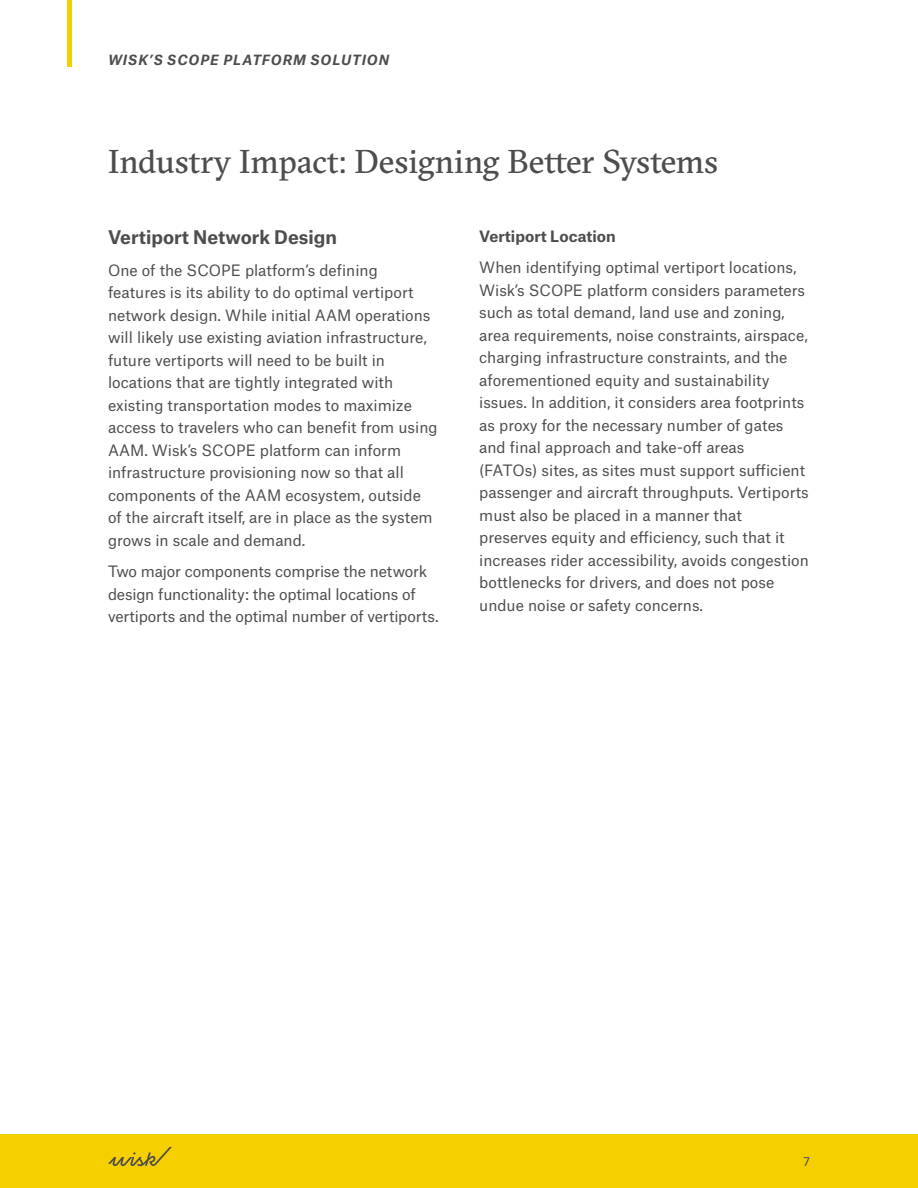
<style>
.page{position:relative;width:918px;height:1188px;background:#fff}
.page>*{position:absolute;margin:0;border:0;box-sizing:border-box;transform-origin:0 0}
.t1{font:33px "GT Sectra";letter-spacing:-.005em;color:#4d4d4f}
.t2{font:700 18px "Atlas Grotesk";color:#4d4d4f}
.t3{font:15px/22.5px "Atlas Grotesk";color:#4d4d4f}
.t4{font:700 15px "Atlas Grotesk";color:#4d4d4f}
.t5{font:italic 700 13.5px "Atlas Grotesk";letter-spacing:.075em;color:#4d4d4f}
.t6{font:12px "Atlas Grotesk";color:#4d4d4f}
</style>
<div class="page">
<hr style="left:68px;top:0;width:4px;height:67px;background:#f5cf00">
<div style="left:0;top:1134px;width:918px;height:54px;background:#f5cf00"></div>
<svg style="left:108px;top:1147px;width:64px;height:19px"></svg>
<p class="t5" style="left:108px;top:49px;width:283px">WISK’S SCOPE PLATFORM SOLUTION</p>
<h1 class="t1" style="left:108px;top:143px;width:612px">Industry Impact: Designing Better Systems</h1>
<p class="t2" style="left:108px;top:222px;width:230px">Vertiport Network Design</p>
<p class="t3" style="left:108px;top:257px;width:331px">One of the SCOPE platform’s defining features is its ability to do optimal vertiport network design. While initial AAM operations will likely use existing aviation infrastructure, future vertiports will need to be built in locations that are tightly integrated with existing transportation modes to maximize access to travelers who can benefit from using AAM. Wisk’s SCOPE platform can inform infrastructure provisioning now so that all components of the AAM ecosystem, outside of the aircraft itself, are in place as the system grows in scale and demand.</p>
<p class="t3" style="left:108px;top:559px;width:332px">Two major components comprise the network design functionality: the optimal locations of vertiports and the optimal number of vertiports.</p>
<p class="t4" style="left:479px;top:224px;width:138px">Vertiport Location</p>
<p class="t3" style="left:479px;top:255px;width:331px">When identifying optimal vertiport locations, Wisk’s SCOPE platform considers parameters such as total demand, land use and zoning, area requirements, noise constraints, airspace, charging infrastructure constraints, and the aforementioned equity and sustainability issues. In addition, it considers area footprints as proxy for the necessary number of gates and final approach and take-off areas<br>(FATOs) sites, as sites must support sufficient passenger and aircraft throughputs. Vertiports must also be placed in a manner that preserves equity and efficiency, such that it increases rider accessibility, avoids congestion bottlenecks for drivers, and does not pose undue noise or safety concerns.</p>
<p class="t6" style="left:803px;top:1152px;width:8px">7</p>
</div>
